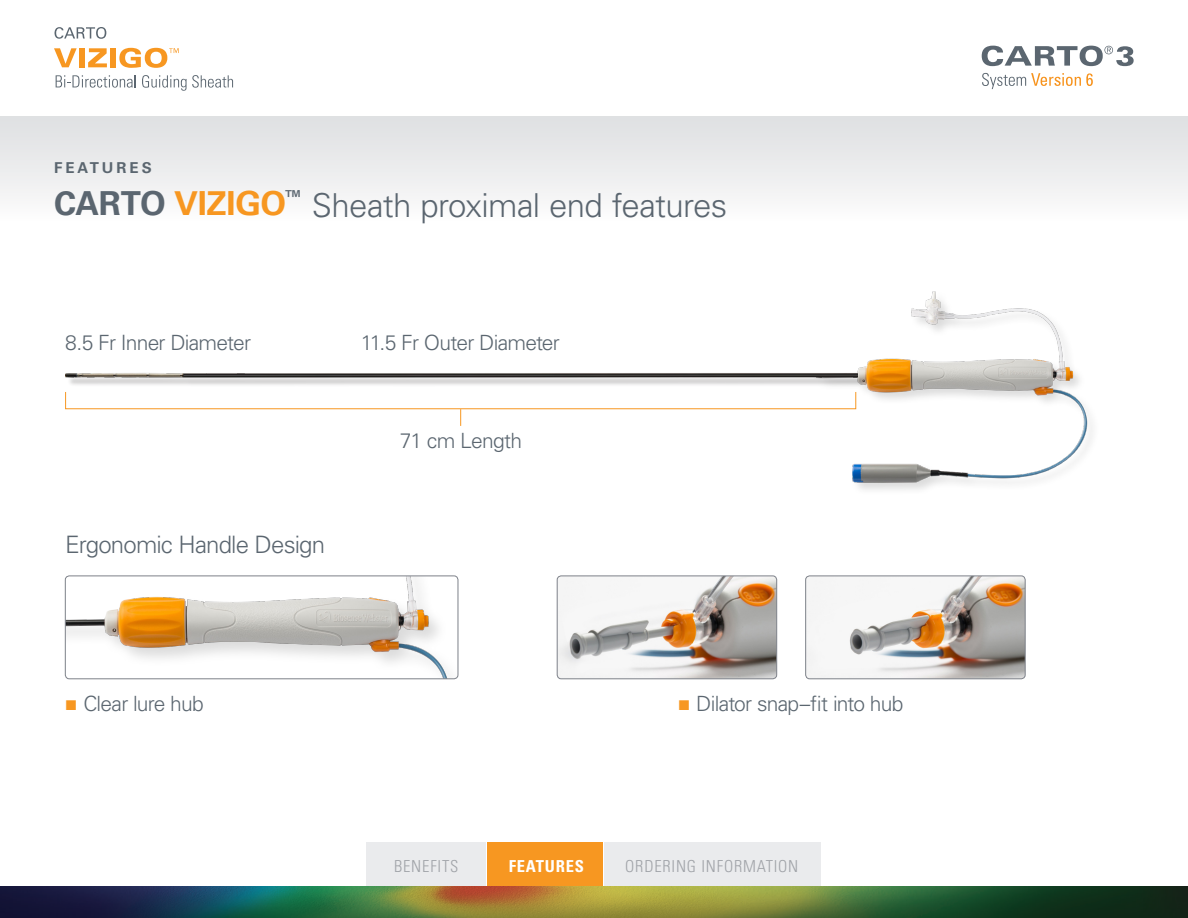
<style>
.page{position:relative;width:1188px;height:918px;background:#fff}
.page>*{position:absolute;margin:0;border:0;box-sizing:border-box;transform-origin:0 0}
.t1{font:300 33px "Univers LT Std";letter-spacing:-.02em;color:#5b6670}
.t2{font:300 24px "Univers LT Std";letter-spacing:-.035em;color:#5b6670}
.t3{font:300 21px "Univers LT Std";letter-spacing:-.035em;color:#5b6670}
.TOP_HEAD{font:300 condensed 16.5px "Univers LT Std";letter-spacing:.05em;color:#a0a3a8}
.TOP_HEAD-2{font:700 condensed 16.5px "Univers LT Std";letter-spacing:.05em;color:#fff}
.t4{font:700 15px "Univers LT Std";letter-spacing:.2em;color:#5b6670}
.s1{font-weight:700}
.s2{font-weight:700;color:#f79721}
.s3{font-family:"Arial";font-weight:400;color:#f79721}
</style>
<div class="page">
<div style="left:0;top:116px;width:1188px;height:104px;background:linear-gradient(to bottom,#dddfe1,#fbfbfb)"></div>
<svg style="left:55px;top:27px;width:51px;height:12px"></svg>
<svg style="left:54px;top:48px;width:23px;height:19px"></svg>
<div style="left:79px;top:48px;width:6px;height:19px;background:#f79721"></div>
<svg style="left:88px;top:48px;width:19px;height:19px"></svg>
<div style="left:110px;top:48px;width:6px;height:19px;background:#f79721"></div>
<svg style="left:119px;top:48px;width:60px;height:20px"></svg>
<svg style="left:56px;top:75px;width:80px;height:13px"></svg>
<svg style="left:142px;top:75px;width:91px;height:16px"></svg>
<svg style="left:982px;top:46px;width:152px;height:20px"></svg>
<svg style="left:982px;top:73px;width:111px;height:16px"></svg>
<div style="left:65px;top:392px;width:791px;height:17px;border:1px solid #f79721"></div>
<svg style="left:460px;top:409px;width:1px;height:17px"></svg>
<img style="left:65px;top:576px;width:393px;height:103px">
<div style="left:65px;top:575px;width:393px;height:104px;border:1px solid #7d8189;border-radius:4px"></div>
<img style="left:557px;top:577px;width:220px;height:102px">
<div style="left:557px;top:575px;width:220px;height:104px;border:1px solid #7d8189;border-radius:4px"></div>
<img style="left:806px;top:577px;width:219px;height:102px">
<div style="left:805px;top:575px;width:221px;height:104px;border:1px solid #7d8189;border-radius:4px"></div>
<img style="left:809px;top:291px;width:284px;height:199px">
<img style="left:65px;top:365px;width:793px;height:27px">
<div style="left:488px;top:842px;width:115px;height:52px;background:#f79721"></div>
<div style="left:605px;top:842px;width:216px;height:52px;background:#eaebed"></div>
<div style="left:366px;top:842px;width:120px;height:52px;background:#eaebed"></div>
<img style="left:0;top:886px;width:1188px;height:32px">
<p class="t4" style="left:54px;top:159px;width:99px">FEATURES</p>
<p class="t1" style="left:54px;top:186px;width:675px"><span class="s1">CARTO</span> <span class="s2">VIZIGO</span><sup>™</sup> Sheath proximal end features</p>
<p class="t3" style="left:65px;top:330px;width:187px">8.5 Fr Inner Diameter</p>
<p class="t3" style="left:361px;top:330px;width:201px">11.5 Fr Outer Diameter</p>
<p class="t2" style="left:65px;top:530px;width:261px">Ergonomic Handle Design</p>
<p class="t3" style="left:400px;top:428px;width:124px">71 cm Length</p>
<p class="t3" style="left:65px;top:691px;width:140px"><span class="s3">■</span> Clear lure hub</p>
<p class="t3" style="left:678px;top:691px;width:227px"><span class="s3">■</span> Dilator snap–fit into hub</p>
<p class="TOP_HEAD" style="left:394px;top:856px;width:66px">BENEFITS</p>
<p class="TOP_HEAD-2" style="left:509px;top:856px;width:77px">FEATURES</p>
<p class="TOP_HEAD" style="left:625px;top:856px;width:175px">ORDERING INFORMATION</p>
</div>
